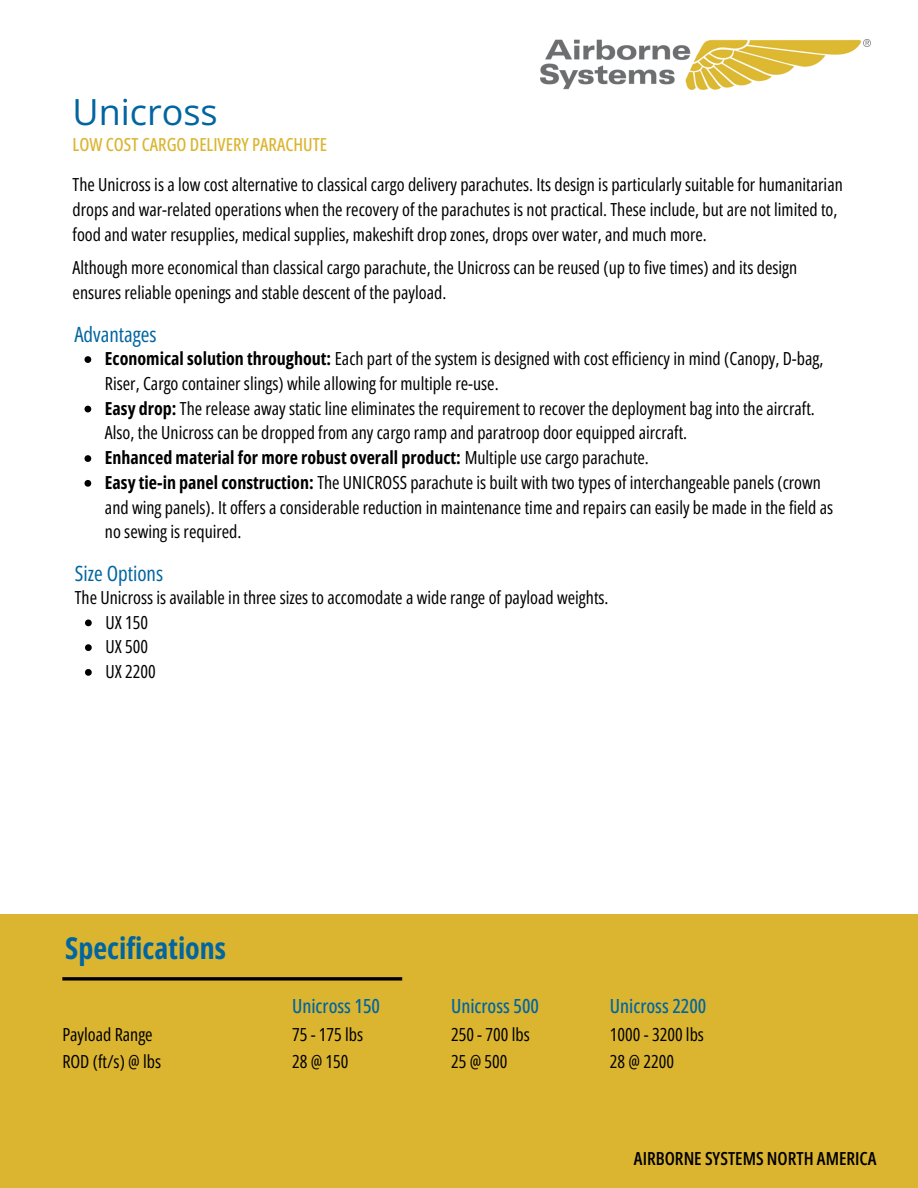
<style>
.page{position:relative;width:918px;height:1188px;background:#fff}
.page>*{position:absolute;margin:0;border:0;box-sizing:border-box;transform-origin:0 0}
.t1{font:36px "Open Sans";color:#0065a0}
.t2{font:700 30px "Open Sans Condensed";color:#0065a0}
.t3{font:21px "Open Sans Condensed";color:#0065a0}
.t4{font:500 19.5px "Open Sans Condensed";color:#0065a0}
.t5{font:18px/24.8px "Open Sans Condensed";color:#000}
.t6{font:700 18px "Open Sans Condensed";color:#000}
.t7{font:500 18px "Open Sans Condensed";color:#dbb530}
.t8{font:600 18px "Open Sans Condensed";color:#000}
.s1{font-weight:700}
.s2{font-weight:400}
</style>
<div class="page">
<div style="left:0;top:915px;width:918px;height:273px;background:#dbb530"></div>
<svg style="left:62px;top:977px;width:340px;height:4px"></svg>
<img style="left:541px;top:40px;width:329px;height:49px">
<svg style="left:85px;top:356px;width:6px;height:7px"></svg>
<svg style="left:85px;top:406px;width:6px;height:6px"></svg>
<svg style="left:85px;top:455px;width:6px;height:7px"></svg>
<svg style="left:85px;top:480px;width:6px;height:7px"></svg>
<svg style="left:85px;top:620px;width:7px;height:6px"></svg>
<svg style="left:85px;top:644px;width:7px;height:7px"></svg>
<svg style="left:85px;top:669px;width:7px;height:7px"></svg>
<p class="t1" style="left:73px;top:87px;width:147px">Unicross</p>
<p class="t7" style="left:73px;top:132px;width:256px">LOW COST CARGO DELIVERY PARACHUTE</p>
<p class="t5" style="left:73px;top:172px;width:772px">The Unicross is a low cost alternative to classical cargo delivery parachutes. Its design is particularly suitable for humanitarian drops and war-related operations when the recovery of the parachutes is not practical. These include, but are not limited to, food and water resupplies, medical supplies, makeshift drop zones, drops over water, and much more.</p>
<h2 class="t5" style="left:73px;top:255px;width:726px">Although more economical than classical cargo parachute, the Unicross can be reused (up to five times) and its design ensures reliable openings and stable descent of the payload.</h2>
<p class="t3" style="left:74px;top:320px;width:84px">Advantages</p>
<h3 class="t5" style="left:105px;top:346px;width:720px"><span class="s1">Economical solution throughout:</span> Each part of the system is designed with cost efficiency in mind (Canopy, D-bag,<br>Riser, Cargo container slings) while allowing for multiple re-use.</h3>
<p class="t5" style="left:105px;top:395px;width:711px"><span class="s1">Easy drop:</span> The release away static line eliminates the requirement to recover the deployment bag into the aircraft.<br>Also, the Unicross can be dropped from any cargo ramp and paratroop door equipped aircraft.</p>
<p class="t6" style="left:105px;top:445px;width:546px">Enhanced material for more robust overall product: <span class="s2">Multiple use cargo parachute.</span></p>
<p class="t5" style="left:105px;top:470px;width:730px"><span class="s1">Easy tie-in panel construction:</span> The UNICROSS parachute is built with two types of interchangeable panels (crown and wing panels). It offers a considerable reduction in maintenance time and repairs can easily be made in the field as no sewing is required.</p>
<h3 class="t3" style="left:75px;top:558px;width:90px">Size Options</h3>
<p class="t5" style="left:75px;top:584px;width:535px">The Unicross is available in three sizes to accomodate a wide range of payload weights.</p>
<p class="t5" style="left:105px;top:609px;width:44px">UX 150</p>
<h3 class="t5" style="left:105px;top:634px;width:44px">UX 500</h3>
<p class="t5" style="left:105px;top:659px;width:52px">UX 2200</p>
<p class="t2" style="left:65px;top:927px;width:162px">Specifications</p>
<h1 class="t5" style="left:62px;top:1022px;width:92px">Payload Range</h1>
<h5 class="t5" style="left:62px;top:1049px;width:100px">ROD (ft/s) @ lbs</h5>
<h4 class="t4" style="left:292px;top:993px;width:90px">Unicross 150</h4>
<p class="t5" style="left:292px;top:1022px;width:73px">75 - 175 lbs</p>
<p class="t5" style="left:292px;top:1049px;width:58px">28 @ 150</p>
<p class="t4" style="left:451px;top:993px;width:90px">Unicross 500</p>
<p class="t5" style="left:451px;top:1022px;width:80px">250 - 700 lbs</p>
<p class="t5" style="left:451px;top:1049px;width:58px">25 @ 500</p>
<p class="t4" style="left:610px;top:993px;width:98px">Unicross 2200</p>
<p class="t5" style="left:610px;top:1022px;width:96px">1000 - 3200 lbs</p>
<h4 class="t5" style="left:610px;top:1049px;width:66px">28 @ 2200</h4>
<p class="t8" style="left:634px;top:1146px;width:244px">AIRBORNE SYSTEMS NORTH AMERICA</p>
</div>
